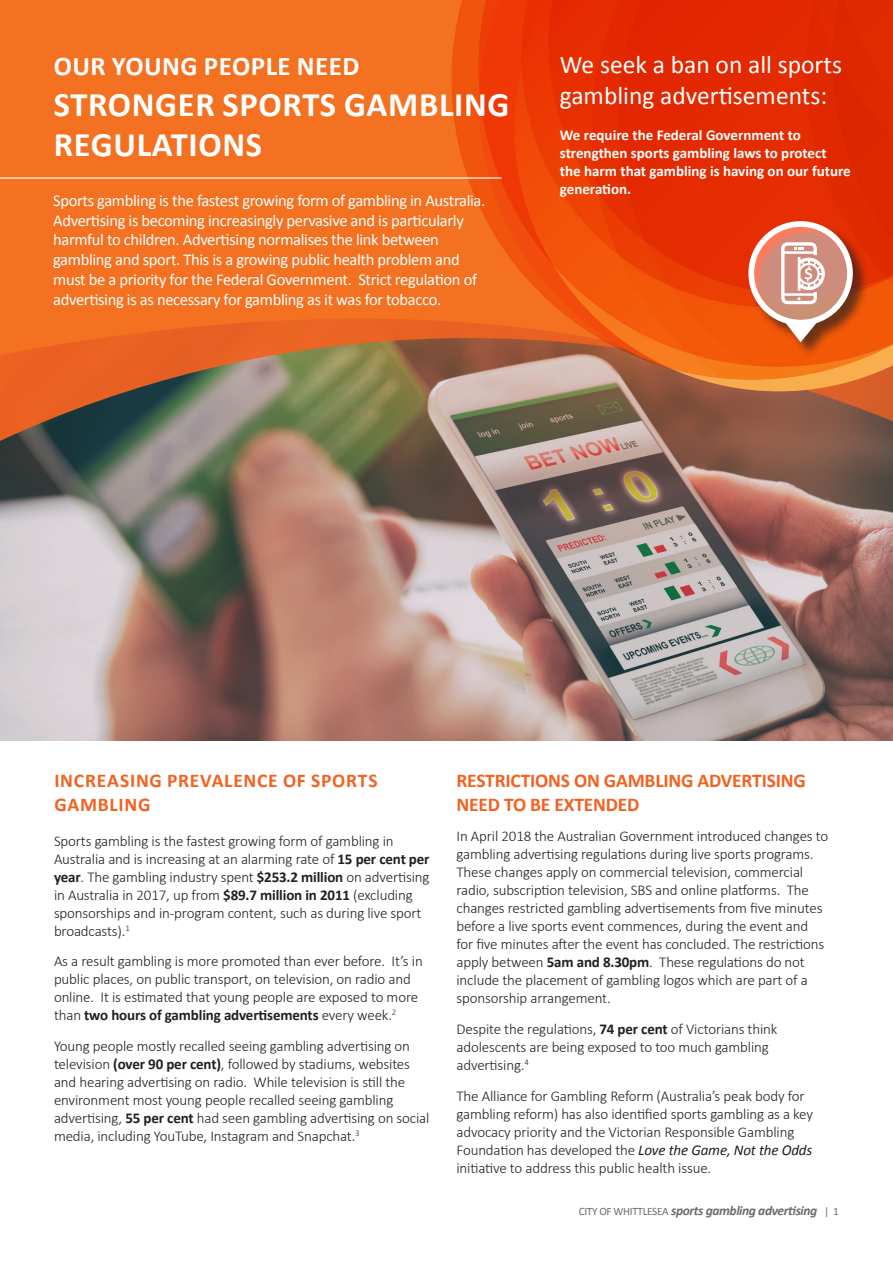
<style>
.page{position:relative;width:893px;height:1263px;background:#fff}
.page>*{position:absolute;margin:0;border:0;box-sizing:border-box;transform-origin:0 0}
.t1{font:700 34.5px/40.5px "Calibri";letter-spacing:.02em;color:#fff}
.t2{font:700 27px "Calibri";letter-spacing:.02em;color:#fff}
.t3{font:25.5px/30.6px "Calibri";color:#fff}
.t4{font:700 19.5px/23.4px "Calibri";letter-spacing:-.01em;color:#f26221}
.t5{font:700 19.5px/23.4px "Calibri";letter-spacing:.04em;color:#f26221}
.t6{font:16.5px/19.8px "Calibri";letter-spacing:-.02em;color:#fff}
.t7{font:300 15px/18px "Calibri";letter-spacing:-.01em;color:#231f20}
.t8{font:700 15px/18px "Calibri";color:#fff}
.t9{font:italic 700 13.5px "Calibri";letter-spacing:-.03em;color:#6c6d70}
.s1{font-weight:700}
.s2{font-weight:400;font-style:italic}
.s3{font-weight:400;font-style:normal;font-size:11.25px}
</style>
<div class="page">
<svg style="left:0;top:395px;width:332px;height:346px;background:#9a847a"></svg>
<img style="left:332px;top:395px;width:464px;height:346px">
<svg style="left:796px;top:471px;width:97px;height:270px;background:#906760"></svg>
<svg style="left:0;top:0;width:450px;height:395px;background:#ea7025"></svg>
<img style="left:450px;top:0;width:443px;height:471px">
<div style="left:749px;top:221px;width:120px;height:137px;background:#231f20;opacity:.65"></div>
<svg style="left:751px;top:224px;width:99px;height:99px;background:#d89684"></svg>
<div style="left:748px;top:221px;width:105px;height:105px;border:6px solid #fff;border-radius:50%"></div>
<svg style="left:782px;top:319px;width:35px;height:23px"></svg>
<div style="left:781px;top:242px;width:36px;height:62px;border:3px solid #fff;border-radius:5px"></div>
<hr style="left:783px;top:293px;width:33px;height:3px;background:#fff">
<hr style="left:783px;top:251px;width:33px;height:3px;background:#fff">
<svg style="left:794px;top:247px;width:10px;height:3px"></svg>
<svg style="left:794px;top:256px;width:32px;height:44px"></svg>
<hr style="left:0;top:177px;width:502px;height:2px;background:#fff">
<p class="t2" style="left:54px;top:50px;width:307px">OUR YOUNG PEOPLE NEED</p>
<p class="t1" style="left:54px;top:83px;width:457px">STRONGER SPORTS GAMBLING<br>REGULATIONS</p>
<p class="t6" style="left:53px;top:190px;width:434px">Sports gambling is the fastest growing form of gambling in Australia.<br>Advertising is becoming increasingly pervasive and is particularly harmful to children. Advertising normalises the link between gambling and sport. This is a growing public health problem and must be a priority for the Federal Government. Strict regulation of advertising is as necessary for gambling as it was for tobacco.</p>
<p class="t3" style="left:560px;top:48px;width:284px">We seek a ban on all sports gambling advertisements:</p>
<p class="t8" style="left:560px;top:125px;width:292px">We require the Federal Government to strengthen sports gambling laws to protect the harm that gambling is having on our future generation.</p>
<p class="t5" style="left:54px;top:768px;width:325px">INCREASING PREVALENCE OF SPORTS<br>GAMBLING</p>
<p class="t7" style="left:54px;top:831px;width:377px">Sports gambling is the fastest growing form of gambling in Australia and is increasing at an alarming rate of <span class="s1">15 per cent per year</span>. The gambling industry spent <span class="s1">$253.2 million</span> on advertising in Australia in 2017, up from <span class="s1">$89.7 million in 2011</span> (excluding sponsorships and in-program content, such as during live sport broadcasts).<sup>1</sup></p>
<p class="t7" style="left:54px;top:952px;width:370px">As a result gambling is more promoted than ever before. It’s in public places, on public transport, on television, on radio and online. It is estimated that young people are exposed to more than <span class="s1">two hours of gambling advertisements</span> every week.<sup>2</sup></p>
<p class="t7" style="left:54px;top:1036px;width:377px">Young people mostly recalled seeing gambling advertising on television <span class="s1">(over 90 per cent)</span>, followed by stadiums, websites and hearing advertising on radio. While television is still the environment most young people recalled seeing gambling advertising, <span class="s1">55 per cent</span> had seen gambling advertising on social media, including YouTube, Instagram and Snapchat.<sup>3</sup></p>
<p class="t4" style="left:456px;top:768px;width:351px">RESTRICTIONS ON GAMBLING ADVERTISING<br>NEED TO BE EXTENDED</p>
<p class="t7" style="left:456px;top:827px;width:373px">In April 2018 the Australian Government introduced changes to gambling advertising regulations during live sports programs.<br>These changes apply on commercial television, commercial radio, subscription television, SBS and online platforms. The changes restricted gambling advertisements from five minutes before a live sports event commences, during the event and for five minutes after the event has concluded. The restrictions apply between <span class="s1">5am and 8.30pm</span>. These regulations do not include the placement of gambling logos which are part of a sponsorship arrangement.</p>
<p class="t7" style="left:456px;top:1019px;width:322px">Despite the regulations, <span class="s1">74 per cent</span> of Victorians think adolescents are being exposed to too much gambling advertising.<sup>4</sup></p>
<p class="t7" style="left:456px;top:1086px;width:358px">The Alliance for Gambling Reform (Australia’s peak body for gambling reform) has also identified sports gambling as a key advocacy priority and the Victorian Responsible Gambling Foundation has developed the <span class="s2">Love the Game, Not the Odds </span>initiative to address this public health issue.</p>
<p class="t9" style="left:579px;top:1202px;width:262px"><span class="s3">CITY OF WHITTLESEA</span> sports gambling advertising <span class="s3">| 1</span></p>
</div>
